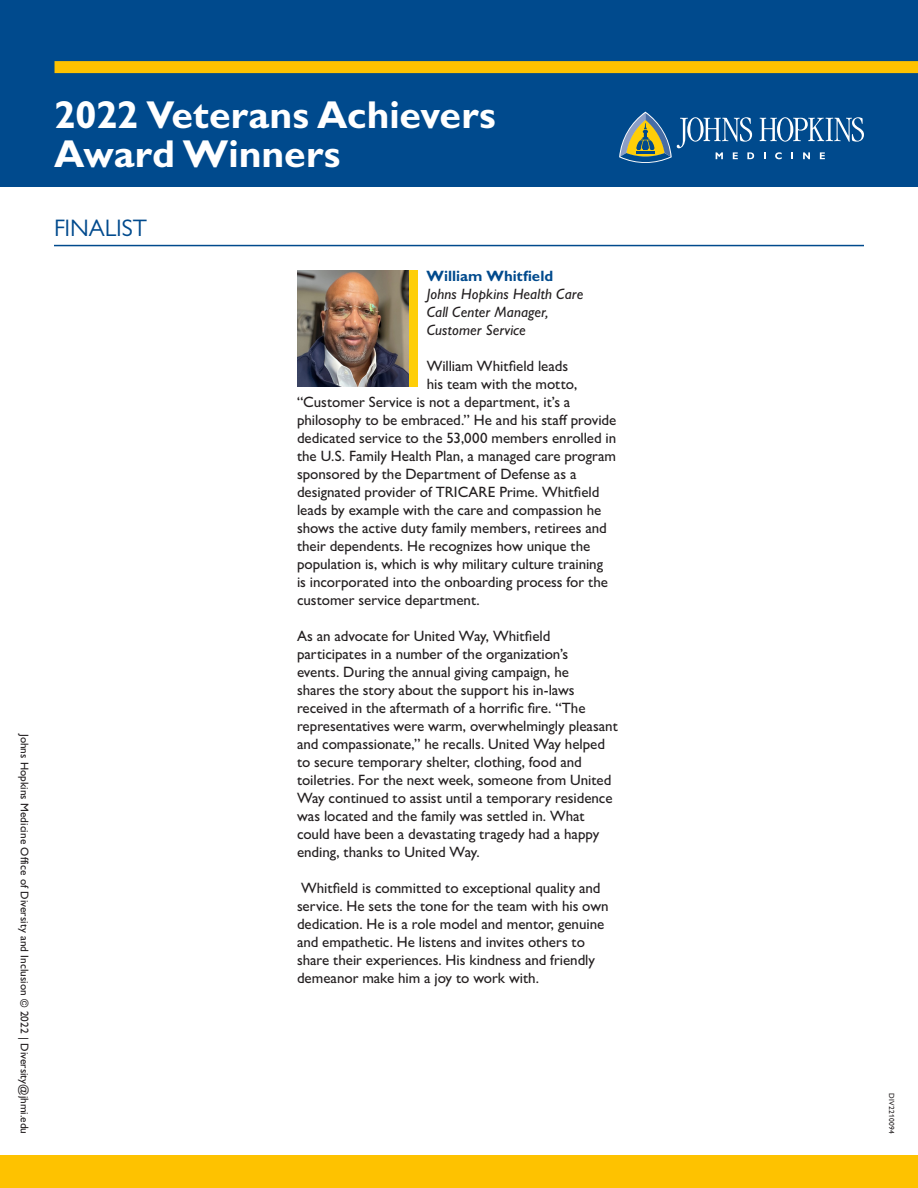
<style>
.page{position:relative;width:918px;height:1188px;background:#fff}
.page>*{position:absolute;margin:0;border:0;box-sizing:border-box;transform-origin:0 0}
.t1{font:700 39px/39px "Gill Sans MT Std";letter-spacing:-.005em;color:#fff}
.T10_5_SA{font:24px "Gill Sans MT Std";letter-spacing:-.005em;color:#004a8d}
.T10_5_SA-2{font:500 15px/18px "Gill Sans MT Std";letter-spacing:-.005em;color:#231f20}
.T10_5_SB__SA{font:500 15px "Gill Sans MT Std";letter-spacing:-.005em;color:#231f20}
.Job_description{font:italic 500 15px/18px "Gill Sans MT Std";letter-spacing:.01em;color:#231f20}
.Name{font:700 15px "Gill Sans MT Std";color:#004a8d}
.t2{font:500 11.25px "Gill Sans MT Std";color:#231f20}
.t3{font:500 7.5px "Gill Sans MT Std";letter-spacing:.03em;color:#231f20}
</style>
<div class="page">
<div style="left:0;top:0;width:918px;height:186px;background:#004a8d"></div>
<div style="left:55px;top:61px;width:863px;height:12px;background:#fec200"></div>
<svg style="left:764px;top:152px;width:2px;height:7px"></svg>
<svg style="left:775px;top:152px;width:7px;height:7px"></svg>
<svg style="left:791px;top:152px;width:2px;height:7px"></svg>
<svg style="left:803px;top:152px;width:7px;height:7px"></svg>
<svg style="left:820px;top:152px;width:5px;height:7px"></svg>
<svg style="left:760px;top:117px;width:104px;height:25px"></svg>
<svg style="left:619px;top:112px;width:135px;height:51px"></svg>
<div style="left:0;top:1155px;width:918px;height:33px;background:#fec200"></div>
<hr style="left:54px;top:245px;width:810px;height:1px;background:#004a8d">
<img style="left:297px;top:270px;width:112px;height:116px">
<div style="left:409px;top:270px;width:9px;height:116px;background:#fece08"></div>
<p class="t2" style="left:31px;top:734px;width:402px;rotate:90deg">Johns Hopkins Medicine Office of Diversity and Inclusion © 2022 | Diversity@jhmi.edu</p>
<h1 class="t1" style="left:54px;top:95px;width:443px">2022 Veterans Achievers<br>Award Winners</h1>
<p class="T10_5_SA" style="left:54px;top:214px;width:95px">FINALIST</p>
<p class="Name" style="left:427px;top:267px;width:128px">William Whitfield</p>
<p class="Job_description" style="left:427px;top:285px;width:158px">Johns Hopkins Health Care</p>
<p class="Job_description" style="left:427px;top:303px;width:123px">Call Center Manager,<br>Customer Service</p>
<p class="T10_5_SB__SA" style="left:427px;top:357px;width:143px">William Whitfield leads</p>
<p class="T10_5_SB__SA" style="left:427px;top:375px;width:152px">his team with the motto,</p>
<p class="T10_5_SB__SA" style="left:297px;top:393px;width:275px">“Customer Service is not a department, it’s a</p>
<p class="T10_5_SB__SA" style="left:297px;top:411px;width:321px">philosophy to be embraced.” He and his staff provide</p>
<p class="T10_5_SB__SA" style="left:297px;top:429px;width:321px">dedicated service to the 53,000 members enrolled in</p>
<p class="T10_5_SB__SA" style="left:297px;top:447px;width:321px">the U.S. Family Health Plan, a managed care program</p>
<p class="T10_5_SB__SA" style="left:297px;top:465px;width:281px">sponsored by the Department of Defense as a</p>
<p class="T10_5_SB__SA" style="left:297px;top:483px;width:304px">designated provider of TRICARE Prime. Whitfield</p>
<p class="T10_5_SB__SA" style="left:297px;top:501px;width:306px">leads by example with the care and compassion he</p>
<p class="T10_5_SB__SA" style="left:297px;top:519px;width:311px">shows the active duty family members, retirees and</p>
<p class="T10_5_SB__SA" style="left:297px;top:537px;width:295px">their dependents. He recognizes how unique the</p>
<p class="T10_5_SB__SA" style="left:297px;top:555px;width:308px">population is, which is why military culture training</p>
<p class="T10_5_SB__SA" style="left:297px;top:573px;width:313px">is incorporated into the onboarding process for the</p>
<p class="T10_5_SB__SA" style="left:297px;top:591px;width:184px">customer service department.</p>
<p class="T10_5_SA-2" style="left:297px;top:627px;width:322px">As an advocate for United Way, Whitfield participates in a number of the organization’s<br>events. During the annual giving campaign, he<br>shares the story about the support his in-laws received in the aftermath of a horrific fire. “The representatives were warm, overwhelmingly pleasant and compassionate,” he recalls. United Way helped to secure temporary shelter, clothing, food and toiletries. For the next week, someone from United Way continued to assist until a temporary residence was located and the family was settled in. What could have been a devastating tragedy had a happy ending, thanks to United Way.</p>
<p class="T10_5_SA-2" style="left:297px;top:879px;width:313px">Whitfield is committed to exceptional quality and service. He sets the tone for the team with his own dedication. He is a role model and mentor, genuine and empathetic. He listens and invites others to share their experiences. His kindness and friendly demeanor make him a joy to work with.</p>
<p class="t3" style="left:896px;top:1093px;width:42px;rotate:90deg">DIV2210094</p>
</div>
